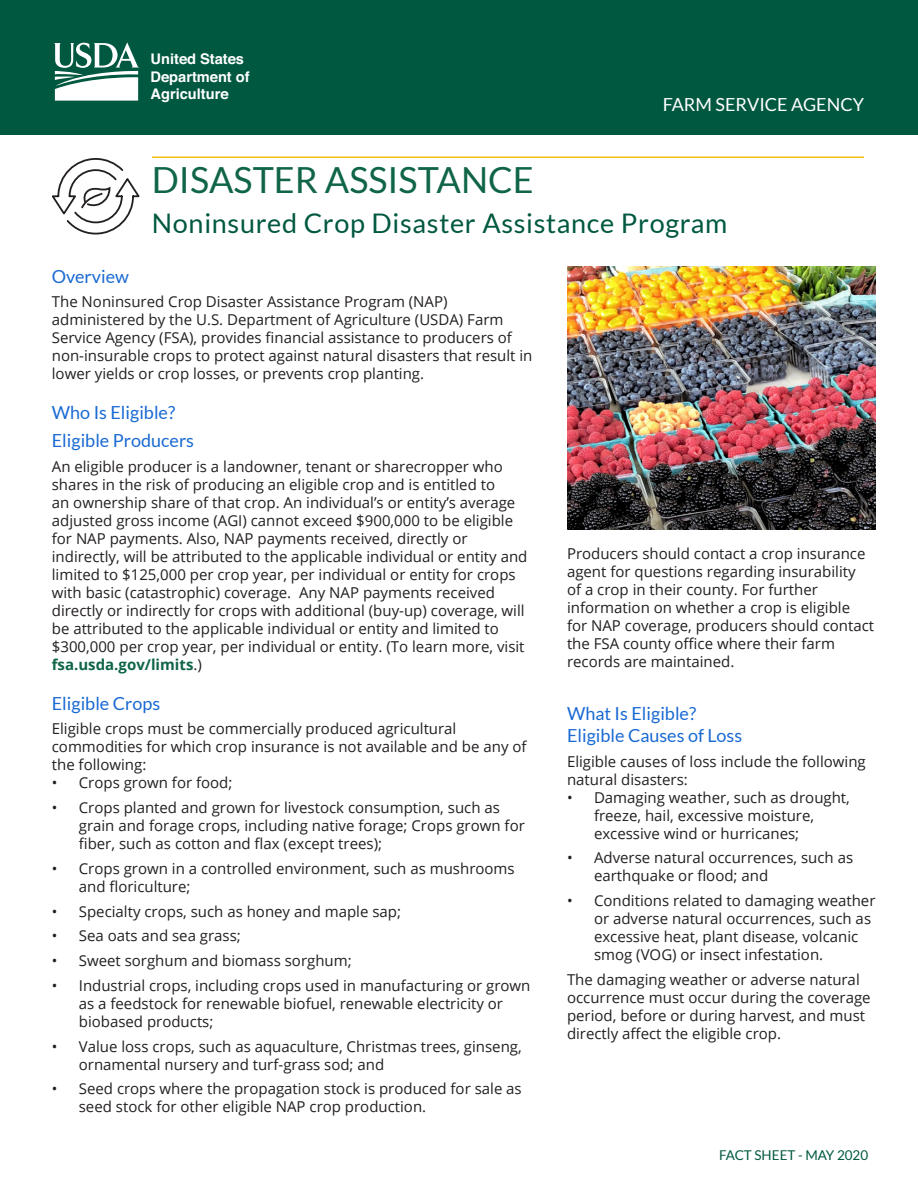
<style>
.page{position:relative;width:918px;height:1188px;background:#fff}
.page>*{position:absolute;margin:0;border:0;box-sizing:border-box;transform-origin:0 0}
.Subheader_1{font:36px "Lato";color:#0f6546}
.Subheader_1-2{font:27px "Lato";letter-spacing:.025em;color:#005840}
.Subheader_1-3{font:18px/21.6px "Lato";color:#1a6ad3}
.Subheader_1-4{font:18px "Lato";color:#fff}
.Body_Style{font:15px/18px "Open Sans";color:#231f20}
.Bullets{font:15px/18px "Open Sans";color:#231f20}
.t1{font:700 14.7px/17.5px "Helvetica";color:#fff}
.Subheader_1-5{font:13.5px "Lato";color:#005840}
.s1{font-weight:700;color:#0f6546}
</style>
<div class="page">
<div style="left:0;top:0;width:918px;height:135px;background:#005840"></div>
<svg style="left:54px;top:42px;width:85px;height:59px"></svg>
<svg style="left:52px;top:158px;width:88px;height:76px"></svg>
<hr style="left:152px;top:157px;width:712px;height:1px;background:#f6be16">
<img style="left:567px;top:267px;width:308px;height:263px">
<p class="t1" style="left:151px;top:50px;width:101px">United States<br>Department of<br>Agriculture</p>
<p class="Subheader_1" style="left:152px;top:160px;width:383px">DISASTER ASSISTANCE</p>
<p class="Subheader_1-4" style="left:663px;top:95px;width:203px">FARM SERVICE AGENCY</p>
<p class="Subheader_1-2" style="left:152px;top:208px;width:577px">Noninsured Crop Disaster Assistance Program</p>
<p class="Subheader_1-3" style="left:52px;top:265px;width:79px">Overview</p>
<p class="Body_Style" style="left:52px;top:292px;width:482px">The Noninsured Crop Disaster Assistance Program (NAP) administered by the U.S. Department of Agriculture (USDA) Farm Service Agency (FSA), provides financial assistance to producers of non-insurable crops to protect against natural disasters that result in lower yields or crop losses, or prevents crop planting.</p>
<p class="Subheader_1-3" style="left:52px;top:401px;width:125px">Who Is Eligible?</p>
<p class="Subheader_1-3" style="left:52px;top:430px;width:144px">Eligible Producers</p>
<p class="Body_Style" style="left:52px;top:457px;width:477px">An eligible producer is a landowner, tenant or sharecropper who shares in the risk of producing an eligible crop and is entitled to<br>an ownership share of that crop. An individual’s or entity’s average adjusted gross income (AGI) cannot exceed $900,000 to be eligible for NAP payments. Also, NAP payments received, directly or indirectly, will be attributed to the applicable individual or entity and limited to $125,000 per crop year, per individual or entity for crops with basic (catastrophic) coverage. Any NAP payments received directly or indirectly for crops with additional (buy-up) coverage, will be attributed to the applicable individual or entity and limited to $300,000 per crop year, per individual or entity. (To learn more, visit <span class="s1">fsa.usda.gov/limits</span>.)</p>
<p class="Subheader_1-3" style="left:52px;top:692px;width:110px">Eligible Crops</p>
<p class="Body_Style" style="left:52px;top:720px;width:476px">Eligible crops must be commercially produced agricultural commodities for which crop insurance is not available and be any of the following:</p>
<p class="Body_Style" style="left:52px;top:774px;width:182px">• Crops grown for food;</p>
<p class="Body_Style" style="left:79px;top:798px;width:448px;text-indent:-27px">• Crops planted and grown for livestock consumption, such as grain and forage crops, including native forage; Crops grown for fiber, such as cotton and flax (except trees);</p>
<p class="Body_Style" style="left:79px;top:859px;width:437px;text-indent:-27px">• Crops grown in a controlled environment, such as mushrooms and floriculture;</p>
<p class="Body_Style" style="left:52px;top:902px;width:351px">• Specialty crops, such as honey and maple sap;</p>
<p class="Body_Style" style="left:52px;top:927px;width:191px">• Sea oats and sea grass;</p>
<p class="Body_Style" style="left:52px;top:951px;width:301px">• Sweet sorghum and biomass sorghum;</p>
<p class="Body_Style" style="left:79px;top:976px;width:453px;text-indent:-27px">• Industrial crops, including crops used in manufacturing or grown as a feedstock for renewable biofuel, renewable electricity or biobased products;</p>
<p class="Body_Style" style="left:79px;top:1037px;width:445px;text-indent:-27px">• Value loss crops, such as aquaculture, Christmas trees, ginseng, ornamental nursery and turf-grass sod; and</p>
<p class="Body_Style" style="left:79px;top:1080px;width:444px;text-indent:-27px">• Seed crops where the propagation stock is produced for sale as seed stock for other eligible NAP crop production.</p>
<p class="Bullets" style="left:567px;top:544px;width:309px">Producers should contact a crop insurance agent for questions regarding insurability<br>of a crop in their county. For further information on whether a crop is eligible<br>for NAP coverage, producers should contact the FSA county office where their farm records are maintained.</p>
<p class="Subheader_1-3" style="left:567px;top:703px;width:177px">What Is Eligible?<br>Eligible Causes of Loss</p>
<p class="Body_Style" style="left:567px;top:752px;width:300px">Eligible causes of loss include the following natural disasters:</p>
<p class="Body_Style" style="left:594px;top:788px;width:257px;text-indent:-27px">• Damaging weather, such as drought, freeze, hail, excessive moisture, excessive wind or hurricanes;</p>
<p class="Body_Style" style="left:594px;top:849px;width:261px;text-indent:-27px">• Adverse natural occurrences, such as earthquake or flood; and</p>
<p class="Body_Style" style="left:594px;top:891px;width:283px;text-indent:-27px">• Conditions related to damaging weather or adverse natural occurrences, such as excessive heat, plant disease, volcanic smog (VOG) or insect infestation.</p>
<p class="Bullets" style="left:567px;top:970px;width:305px">The damaging weather or adverse natural occurrence must occur during the coverage period, before or during harvest, and must directly affect the eligible crop.</p>
<p class="Subheader_1-5" style="left:719px;top:1148px;width:151px">FACT SHEET - MAY 2020</p>
</div>
